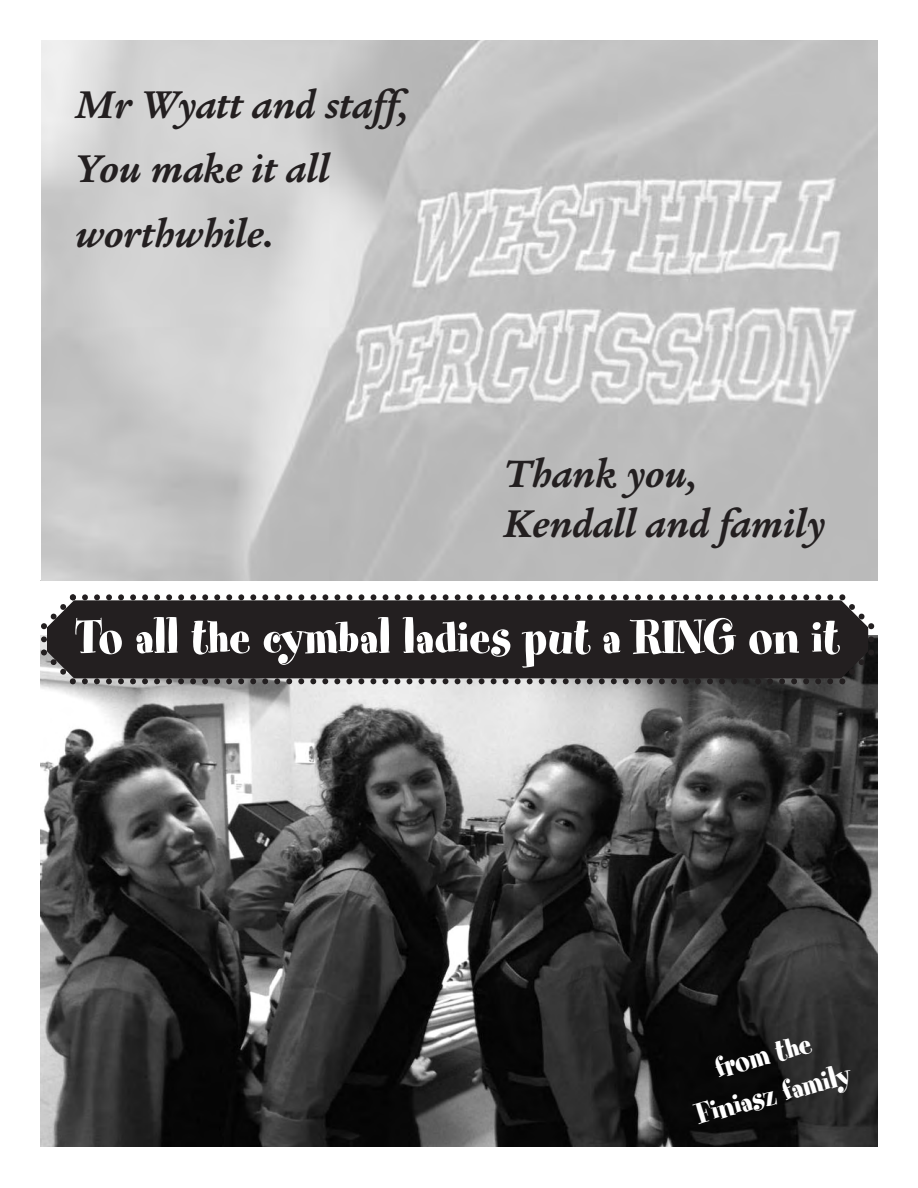
<style>
.page{position:relative;width:918px;height:1188px;background:#fff}
.page>*{position:absolute;margin:0;border:0;box-sizing:border-box;transform-origin:0 0}
.t1{font:54px "Spumoni LP";color:#fff}
.t2{font:italic 700 42px/64.5px "Legacy Serif";color:#231f20}
.t3{font:33px/39.6px "Spumoni LP";color:#fff;text-align:center}
</style>
<div class="page">
<img style="left:42px;top:40px;width:836px;height:540px">
<img style="left:40px;top:690px;width:838px;height:457px">
<svg style="left:40px;top:594px;width:838px;height:96px;background:#3e3a3b"></svg>
<p class="t2" style="left:76px;top:76px;width:335px">Mr Wyatt and staff,<br>You make it all worthwhile.</p>
<p class="t2" style="left:504px;top:453px;width:323px;line-height:50.4px">Thank you,<br>Kendall and family</p>
<p class="t1" style="left:74px;top:619px;width:767px">To all the cymbal ladies put a RING on it</p>
<p class="t3" style="left:682px;top:1062px;width:161px;rotate:-15deg">from the<br>Finiasz family</p>
</div>
